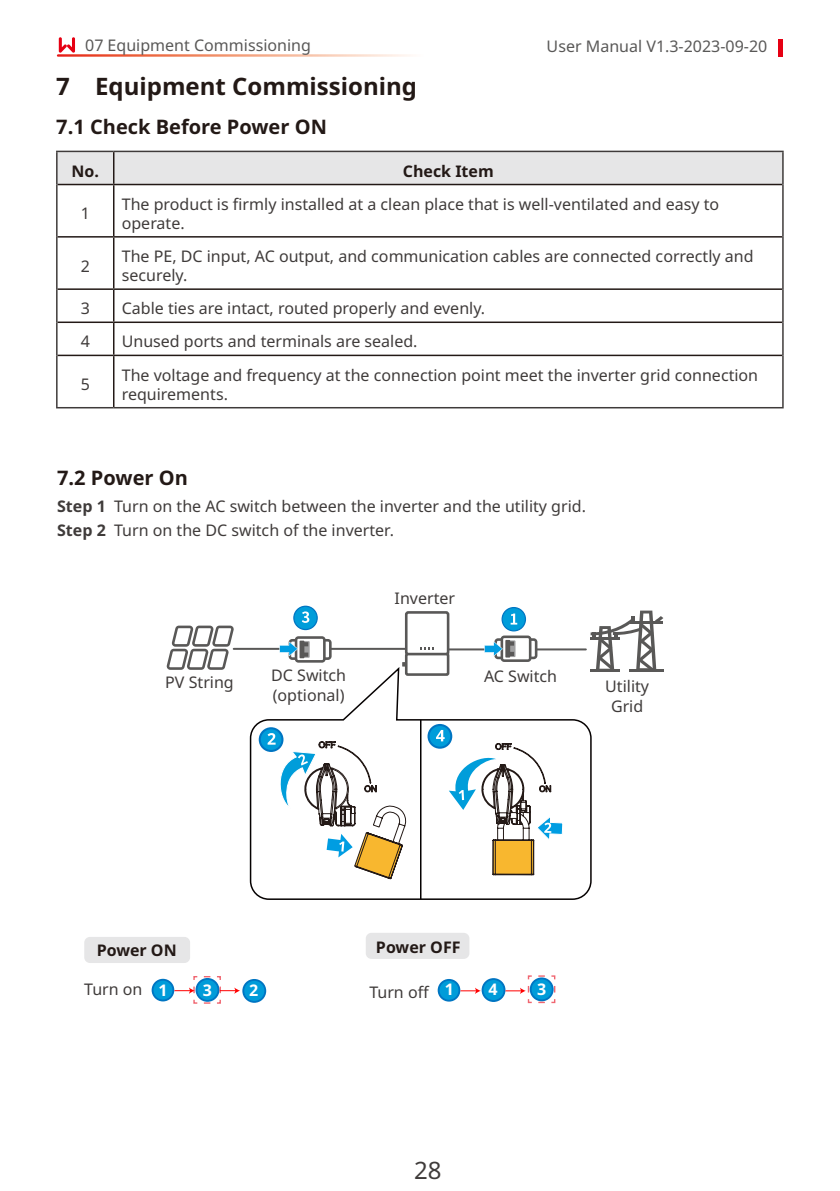
<style>
.page{position:relative;width:840px;height:1191px;background:#fff}
.page>*{position:absolute;margin:0;border:0;box-sizing:border-box;transform-origin:0 0}
.t1{font:700 24px "Noto Sans";color:#231916}
.t2{font:24px "Noto Sans";color:#3f3b3a}
.t3{font:700 20px "Noto Sans";color:#231916}
.t4{font:16px/19.2px "Noto Sans";color:#3f3b3a}
.t5{font:16px "Noto Sans";color:#595857}
.t6{font:700 16px "Noto Sans";color:#231916}
.t7{font:700 16px "Noto Sans";color:#fff}
.s1{font-weight:700}
.s2{font-weight:700;color:#fff}
</style>
<div class="page">
<svg style="left:59px;top:37px;width:16px;height:16px"></svg>
<hr style="left:778px;top:39px;width:4px;height:18px;background:#e60013">
<svg style="left:249px;top:665px;width:343px;height:235px"></svg>
<hr style="left:448px;top:648px;width:137px;height:2px;background:#595857">
<hr style="left:233px;top:648px;width:173px;height:2px;background:#595857">
<div style="left:502px;top:607px;width:23px;height:24px;background:#009dda;border-radius:50%"></div>
<div style="left:501px;top:607px;width:24px;height:24px;border:1px solid #0075c2;border-radius:50%"></div>
<svg style="left:510px;top:613px;width:7px;height:11px"></svg>
<div style="left:294px;top:606px;width:23px;height:23px;background:#009dda;border-radius:50%"></div>
<div style="left:293px;top:605px;width:24px;height:25px;border:1px solid #0075c2;border-radius:50%"></div>
<svg style="left:166px;top:625px;width:68px;height:45px"></svg>
<svg style="left:279px;top:636px;width:52px;height:26px"></svg>
<svg style="left:484px;top:635px;width:53px;height:27px"></svg>
<svg style="left:590px;top:610px;width:73px;height:61px"></svg>
<svg style="left:302px;top:611px;width:7px;height:12px"></svg>
<div style="left:404px;top:611px;width:45px;height:44px;border:3px solid #595857;border-radius:2px"></div>
<div style="left:406px;top:654px;width:42px;height:20px;background:#fff"></div>
<div style="left:404px;top:653px;width:45px;height:23px;border:3px solid #595857"></div>
<svg style="left:402px;top:662px;width:3px;height:4px"></svg>
<svg style="left:420px;top:647px;width:13px;height:2px"></svg>
<svg style="left:259px;top:728px;width:23px;height:23px"></svg>
<div style="left:258px;top:727px;width:25px;height:25px;border:2px solid #0075c2;border-radius:50%"></div>
<svg style="left:428px;top:725px;width:23px;height:22px"></svg>
<div style="left:427px;top:724px;width:25px;height:24px;border:2px solid #0075c2;border-radius:50%"></div>
<hr style="left:420px;top:720px;width:1px;height:179px;background:#050101">
<svg style="left:267px;top:730px;width:296px;height:150px"></svg>
<div style="left:58px;top:152px;width:723px;height:32px;background:#e6e6e7"></div>
<hr style="left:56px;top:151px;width:58px;height:1px;background:#3f3b3a">
<hr style="left:56px;top:152px;width:2px;height:32px;background:#3f3b3a">
<hr style="left:114px;top:151px;width:669px;height:1px;background:#3f3b3a">
<hr style="left:781px;top:152px;width:2px;height:32px;background:#3f3b3a">
<hr style="left:113px;top:152px;width:1px;height:32px;background:#231916">
<hr style="left:58px;top:184px;width:56px;height:1px;background:#231916">
<hr style="left:114px;top:184px;width:667px;height:1px;background:#231916">
<hr style="left:56px;top:184px;width:2px;height:53px;background:#3f3b3a">
<hr style="left:781px;top:184px;width:2px;height:53px;background:#3f3b3a">
<hr style="left:56px;top:237px;width:2px;height:52px;background:#3f3b3a">
<hr style="left:781px;top:237px;width:2px;height:52px;background:#3f3b3a">
<hr style="left:56px;top:289px;width:2px;height:33px;background:#3f3b3a">
<hr style="left:781px;top:289px;width:2px;height:33px;background:#3f3b3a">
<hr style="left:56px;top:322px;width:2px;height:33px;background:#3f3b3a">
<hr style="left:781px;top:322px;width:2px;height:33px;background:#3f3b3a">
<hr style="left:56px;top:355px;width:2px;height:52px;background:#3f3b3a">
<hr style="left:781px;top:355px;width:2px;height:52px;background:#3f3b3a">
<hr style="left:56px;top:407px;width:58px;height:1px;background:#3f3b3a">
<hr style="left:114px;top:407px;width:669px;height:1px;background:#3f3b3a">
<hr style="left:113px;top:185px;width:1px;height:51px;background:#231916">
<hr style="left:58px;top:236px;width:56px;height:2px;background:#231916">
<hr style="left:114px;top:236px;width:667px;height:2px;background:#231916">
<hr style="left:113px;top:238px;width:1px;height:50px;background:#231916">
<hr style="left:58px;top:288px;width:56px;height:2px;background:#231916">
<hr style="left:114px;top:288px;width:667px;height:2px;background:#231916">
<hr style="left:113px;top:290px;width:1px;height:31px;background:#231916">
<hr style="left:58px;top:321px;width:56px;height:2px;background:#231916">
<hr style="left:114px;top:321px;width:667px;height:2px;background:#231916">
<hr style="left:113px;top:323px;width:1px;height:32px;background:#231916">
<hr style="left:58px;top:355px;width:56px;height:1px;background:#231916">
<hr style="left:114px;top:355px;width:667px;height:1px;background:#231916">
<hr style="left:113px;top:356px;width:1px;height:51px;background:#231916">
<div style="left:84px;top:937px;width:106px;height:26px;background:#e6e6e7;border-radius:6px"></div>
<div style="left:365px;top:932px;width:104px;height:27px;background:#e6e6e7;border-radius:6px"></div>
<div style="left:152px;top:979px;width:21px;height:21px;background:#009cd9;border-radius:50%"></div>
<div style="left:151px;top:978px;width:23px;height:23px;border:2px solid #0075c2;border-radius:50%"></div>
<svg style="left:174px;top:976px;width:66px;height:28px"></svg>
<div style="left:482px;top:979px;width:22px;height:22px;background:#009cd9;border-radius:50%"></div>
<div style="left:481px;top:978px;width:24px;height:24px;border:2px solid #0075c2;border-radius:50%"></div>
<div style="left:243px;top:980px;width:22px;height:22px;background:#009cd9;border-radius:50%"></div>
<div style="left:242px;top:979px;width:24px;height:23px;border:2px solid #0075c2;border-radius:50%"></div>
<div style="left:438px;top:980px;width:21px;height:20px;background:#009cd9;border-radius:50%"></div>
<div style="left:437px;top:979px;width:23px;height:22px;border:2px solid #0075c2;border-radius:50%"></div>
<svg style="left:460px;top:987px;width:20px;height:7px"></svg>
<svg style="left:505px;top:975px;width:50px;height:28px"></svg>
<p class="t5" style="left:85px;top:34px;width:227px">07 Equipment Commissioning</p>
<p class="t5" style="left:546px;top:35px;width:222px">User Manual V1.3-2023-09-20</p>
<h1 class="t1" style="left:56px;top:69px;width:362px">7 Equipment Commissioning</h1>
<p class="t3" style="left:56px;top:113px;width:272px">7.1 Check Before Power ON</p>
<p class="t6" style="left:71px;top:159px;width:29px">No.</p>
<p class="t6" style="left:402px;top:159px;width:92px">Check Item</p>
<p class="t4" style="left:81px;top:204px;width:11px">1</p>
<p class="t4" style="left:122px;top:195px;width:598px">The product is firmly installed at a clean place that is well-ventilated and easy to operate.</p>
<p class="t4" style="left:81px;top:256px;width:11px">2</p>
<p class="t4" style="left:122px;top:247px;width:633px">The PE, DC input, AC output, and communication cables are connected correctly and securely.</p>
<p class="t4" style="left:81px;top:299px;width:11px">3</p>
<p class="t4" style="left:122px;top:299px;width:365px">Cable ties are intact, routed properly and evenly.</p>
<p class="t4" style="left:81px;top:332px;width:11px">4</p>
<p class="t4" style="left:122px;top:332px;width:297px">Unused ports and terminals are sealed.</p>
<p class="t4" style="left:81px;top:375px;width:11px">5</p>
<p class="t4" style="left:122px;top:365px;width:637px">The voltage and frequency at the connection point meet the inverter grid connection requirements.</p>
<p class="t3" style="left:57px;top:464px;width:132px">7.2 Power On</p>
<p class="t4" style="left:57px;top:494px;width:530px;line-height:24px"><span class="s1">Step 1</span> Turn on the AC switch between the inverter and the utility grid.<br><span class="s1">Step 2</span> Turn on the DC switch of the inverter.</p>
<p class="t4" style="left:165px;top:673px;width:70px">PV String</p>
<p class="t4" style="left:394px;top:589px;width:62px">Inverter</p>
<p class="t4" style="left:271px;top:666px;width:76px;line-height:20px">DC Switch (optional)</p>
<p class="t4" style="left:484px;top:667px;width:75px">AC Switch</p>
<p class="t4" style="left:605px;top:676px;width:45px;line-height:20px;text-align:center">Utility<br>Grid</p>
<p class="t6" style="left:97px;top:938px;width:81px">Power ON</p>
<p class="t6" style="left:376px;top:935px;width:86px">Power OFF</p>
<p class="t4" style="left:84px;top:979px;width:85px">Turn on <span class="s2">1</span></p>
<p class="t7" style="left:203px;top:979px;width:11px">3</p>
<p class="t7" style="left:249px;top:979px;width:11px">2</p>
<p class="t4" style="left:369px;top:982px;width:86px">Turn off <sup>1</sup></p>
<p class="t7" style="left:488px;top:978px;width:11px">4</p>
<p class="t7" style="left:537px;top:978px;width:11px">3</p>
<h1 class="t2" style="left:414px;top:1153px;width:29px">28</h1>
</div>
